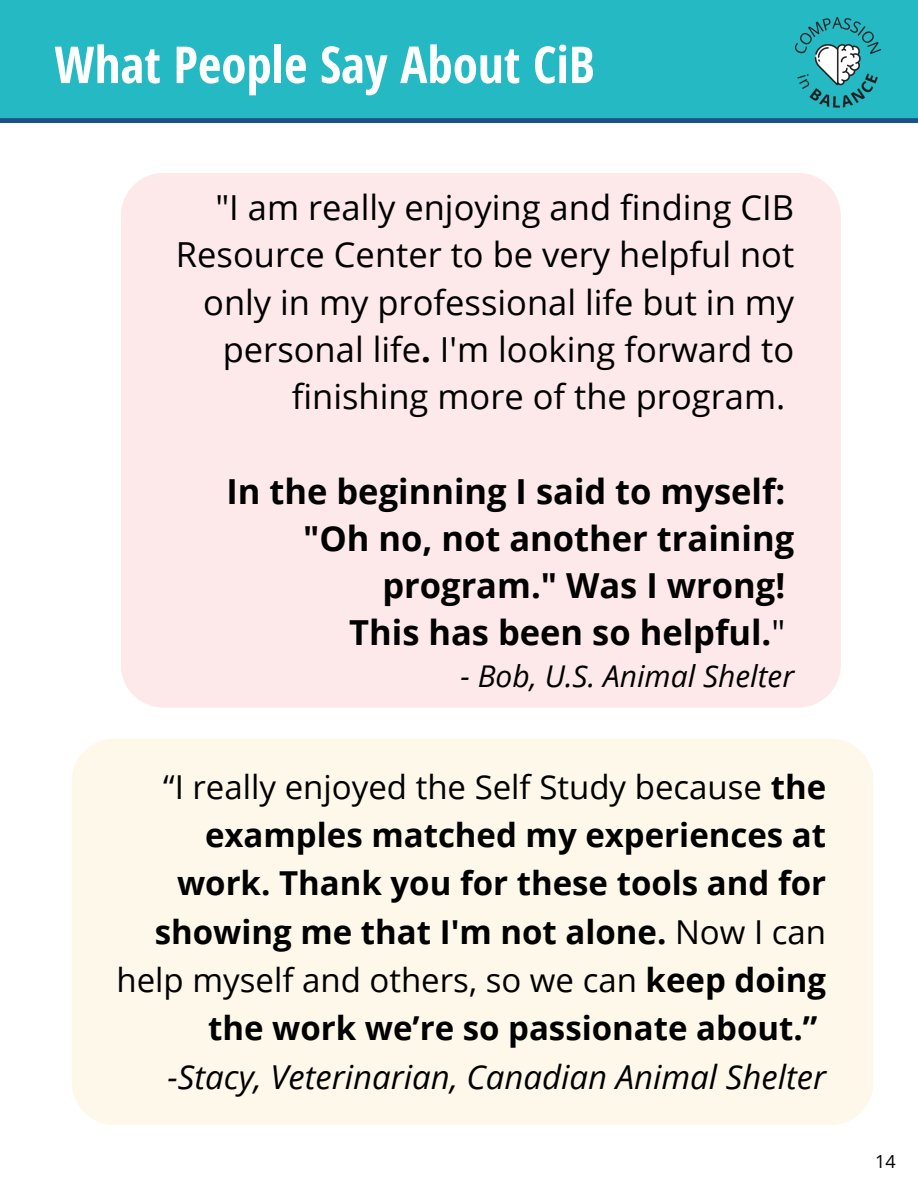
<style>
.page{position:relative;width:918px;height:1188px;background:#fff}
.page>*{position:absolute;margin:0;border:0;box-sizing:border-box;transform-origin:0 0}
.t1{font:700 51px "Open Sans Condensed";color:#fff}
.t2{font:700 50.1px "Open Sans Condensed";color:#fff}
.t3{font:34.5px/47.2px "Open Sans";color:#000;text-align:right}
.t4{font:700 34.5px/47.2px "Open Sans";color:#000;text-align:right}
.t5{font:700 33px/48.3px "Open Sans";color:#000;text-align:right}
.t6{font:italic 33px "Open Sans";color:#000}
.t7{font:italic 30px "Open Sans";color:#000}
.t8{font:18px "Open Sans";color:#000}
.s1{font-weight:700}
.s2{font-weight:400}
</style>
<div class="page">
<div style="left:0;top:0;width:918px;height:123px;background:#25b9c3"></div>
<img style="left:780px;top:6px;width:115px;height:116px">
<div style="left:72px;top:739px;width:801px;height:386px;background:#fdf8e9"></div>
<div style="left:121px;top:173px;width:720px;height:534px;background:#fde9ea"></div>
<p class="t1" style="left:54px;top:29px;width:542px">What People Say About CiB</p>
<h1 class="t2" style="left:54px;top:36px;width:442px">Choose Your Pathway!</h1>
<p class="t3" style="left:176px;top:183px;width:620px">"I am really enjoying and finding CIB Resource Center to be very helpful not only in my professional life but in my personal life<span class="s1">.</span> I'm looking forward to finishing more of the program.</p>
<p class="t4" style="left:226px;top:467px;width:560px">In the beginning I said to myself:</p>
<p class="t4" style="left:303px;top:514px;width:493px">"Oh no, not another training program." Was I wrong!</p>
<p class="t4" style="left:349px;top:608px;width:438px">This has been so helpful.<span class="s2">"</span></p>
<p class="t7" style="left:461px;top:655px;width:335px">- Bob, U.S. Animal Shelter</p>
<p class="t5" style="left:117px;top:762px;width:711px"><span class="s2">“I really enjoyed the Self Study because</span> the examples matched my experiences at work. Thank you for these tools and for showing me that I'm not alone. <span class="s2">Now I can help myself and others, so we can</span> keep doing the work we’re so passionate about.”</p>
<p class="t6" style="left:168px;top:1054px;width:660px">-Stacy, Veterinarian, Canadian Animal Shelter</p>
<p class="t8" style="left:875px;top:1149px;width:22px">14</p>
</div>
